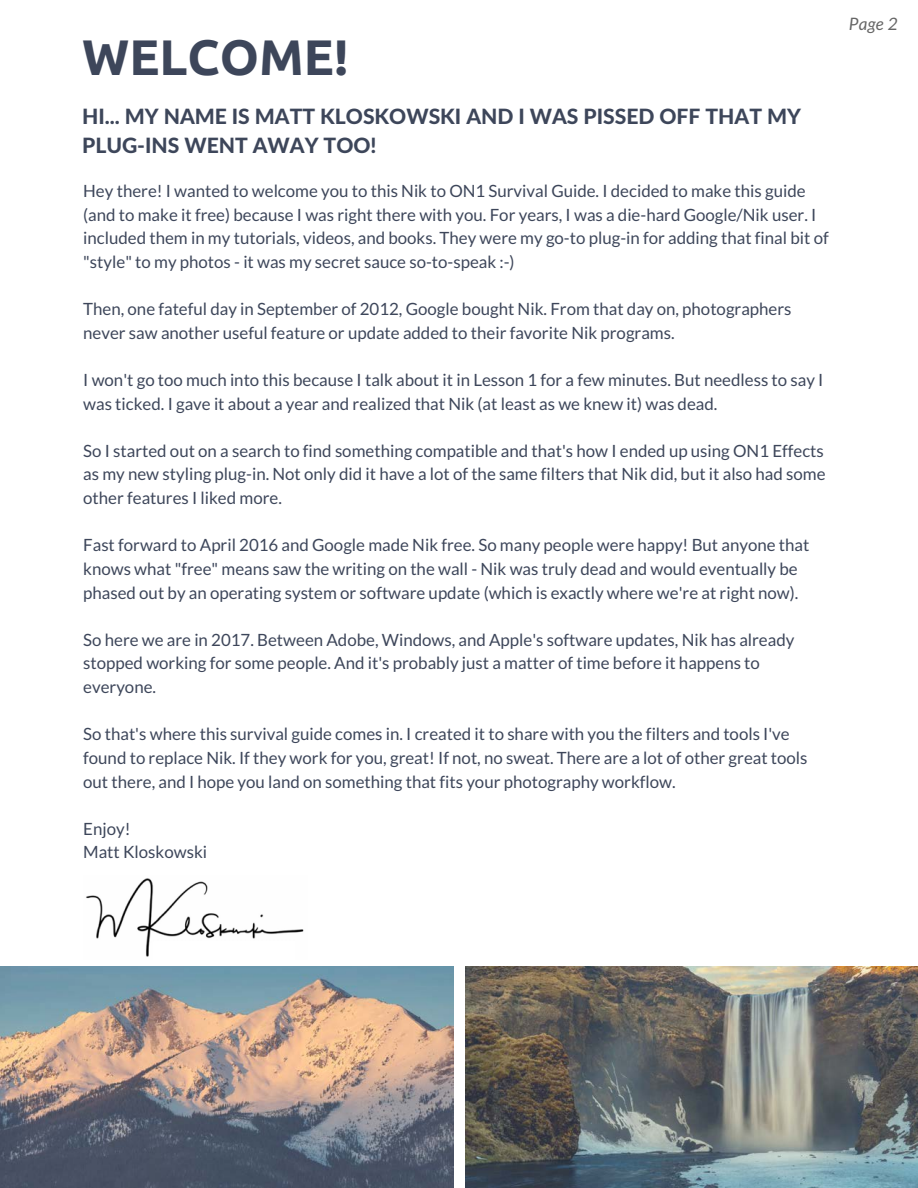
<style>
.page{position:relative;width:918px;height:1188px;background:#fff}
.page>*{position:absolute;margin:0;border:0;box-sizing:border-box;transform-origin:0 0}
.t1{font:700 49.8px "Ubuntu";color:#3d465a}
.t2{font:800 21.15px/29.2px "Lato";color:#3d465a}
.t3{font:italic 17.1px "Lato";color:#666}
.t4{font:16.8px/23.7px "Lato";color:#3d465a}
</style>
<div class="page">
<img style="left:0;top:966px;width:453px;height:222px">
<img style="left:466px;top:966px;width:452px;height:222px">
<img style="left:86px;top:878px;width:218px;height:79px">
<h1 class="t1" style="left:82px;top:29px;width:268px">WELCOME!</h1>
<p class="t2" style="left:82px;top:101px;width:720px">HI... MY NAME IS MATT KLOSKOWSKI AND I WAS PISSED OFF THAT MY<br>PLUG-INS WENT AWAY TOO!</p>
<p class="t4" style="left:83px;top:179px;width:747px">Hey there! I wanted to welcome you to this Nik to ON1 Survival Guide. I decided to make this guide (and to make it free) because I was right there with you. For years, I was a die-hard Google/Nik user. I included them in my tutorials, videos, and books. They were my go-to plug-in for adding that final bit of "style" to my photos - it was my secret sauce so-to-speak :-)</p>
<p class="t4" style="left:83px;top:297px;width:710px">Then, one fateful day in September of 2012, Google bought Nik. From that day on, photographers never saw another useful feature or update added to their favorite Nik programs.</p>
<p class="t4" style="left:83px;top:368px;width:742px">I won't go too much into this because I talk about it in Lesson 1 for a few minutes. But needless to say I was ticked. I gave it about a year and realized that Nik (at least as we knew it) was dead.</p>
<p class="t4" style="left:83px;top:438px;width:744px;text-align:justify">So I started out on a search to find something compatible and that's how I ended up using ON1 Effects as my new styling plug-in. Not only did it have a lot of the same filters that Nik did, but it also had some other features I liked more.</p>
<p class="t4" style="left:83px;top:533px;width:728px">Fast forward to April 2016 and Google made Nik free. So many people were happy! But anyone that knows what "free" means saw the writing on the wall - Nik was truly dead and would eventually be phased out by an operating system or software update (which is exactly where we're at right now).</p>
<p class="t4" style="left:83px;top:627px;width:713px">So here we are in 2017. Between Adobe, Windows, and Apple's software updates, Nik has already stopped working for some people. And it's probably just a matter of time before it happens to everyone.</p>
<p class="t4" style="left:83px;top:722px;width:726px">So that's where this survival guide comes in. I created it to share with you the filters and tools I've found to replace Nik. If they work for you, great! If not, no sweat. There are a lot of other great tools out there, and I hope you land on something that fits your photography workflow.</p>
<p class="t4" style="left:83px;top:816px;width:125px">Enjoy!<br>Matt Kloskowski</p>
<p class="t3" style="left:849px;top:13px;width:51px">Page 2</p>
</div>
